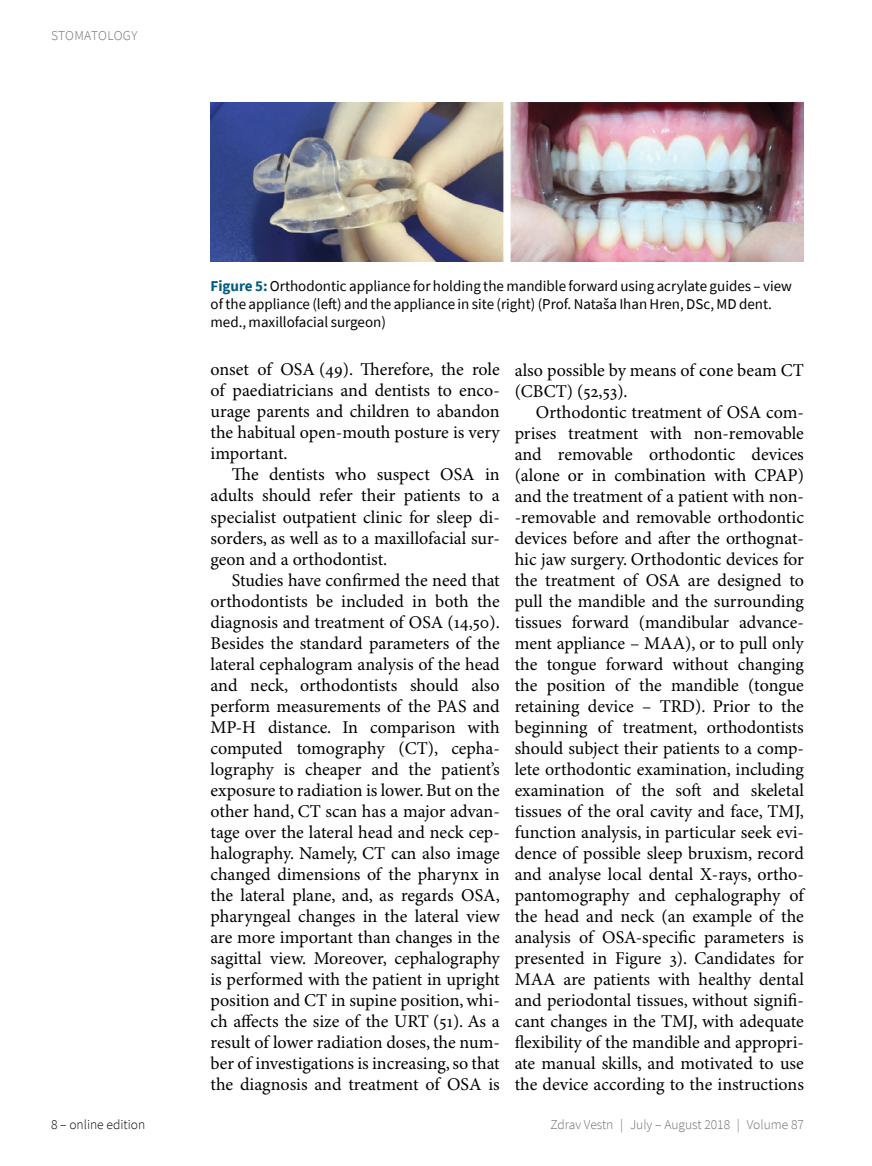
<style>
.page{position:relative;width:872px;height:1166px;background:#fff}
.page>*{position:absolute;margin:0;border:0;box-sizing:border-box;transform-origin:0 0}
.t1{font:18px/21px "Minion Pro";color:#000;text-align:justify}
.t2{font:15px/18px "Source Sans Pro";color:#000}
.t3{font:300 13.5px "Source Sans Pro";color:#6d6e71}
.t4{font:300 13.5px "Source Sans Pro";color:#000}
.s1{font-weight:700;color:#005b7f}
</style>
<div class="page">
<img style="left:210px;top:102px;width:594px;height:159px">
<p class="t3" style="left:51px;top:27px;width:88px">Stom atology</p>
<p class="t2" style="left:210px;top:277px;width:583px"><span class="s1">Figure 5:</span> Orthodontic appliance for holding the mandible forward using acrylate guides – view of the appliance (left) and the appliance in site (right) (Prof. Nataša Ihan Hren, DSc, MD dent. med., maxillofacial surgeon)</p>
<p class="t1" style="left:210px;top:360px;width:291px">onset of OSA (49). Therefore, the role of paediatricians and dentists to enco&shy;urage parents and children to abandon the habitual open-mouth posture is very important.</p>
<p class="t1" style="left:210px;top:465px;width:291px;text-indent:21px">The dentists who suspect OSA in adults should refer their patients to a specialist outpatient clinic for sleep di&shy;sorders, as well as to a maxillofacial sur&shy;geon and a orthodontist.</p>
<p class="t1" style="left:210px;top:570px;width:291px;text-indent:21px">Studies have confirmed the need that orthodontists be included in both the diagnosis and treatment of OSA (14,50).<br>Besides the standard parameters of the lateral cephalogram analysis of the head and neck, orthodontists should also perform measurements of the PAS and MP-H distance. In comparison with computed tomography (CT), cepha&shy;lography is cheaper and the patient’s exposure to radiation is lower. But on the other hand, CT scan has a major advan&shy;tage over the lateral head and neck cep&shy;halography. Namely, CT can also image changed dimensions of the pharynx in the lateral plane, and, as regards OSA, pharyngeal changes in the lateral view are more important than changes in the sagittal view. Moreover, cephalography is performed with the patient in upright position and CT in supine position, whi&shy;ch affects the size of the URT (51). As a result of lower radiation doses, the num&shy;ber of investigations is increasing, so that the diagnosis and treatment of OSA is</p>
<p class="t1" style="left:514px;top:360px;width:291px">also possible by means of cone beam CT (CBCT) (52,53).</p>
<p class="t1" style="left:514px;top:402px;width:291px;text-indent:21px">Orthodontic treatment of OSA com&shy;prises treatment with non-removable and removable orthodontic devices (alone or in combination with CPAP) and the treatment of a patient with non--removable and removable orthodontic devices before and after the orthognat&shy;hic jaw surgery. Orthodontic devices for the treatment of OSA are designed to pull the mandible and the surrounding tissues forward (mandibular advance&shy;ment appliance – MAA), or to pull only the tongue forward without changing the position of the mandible (tongue retaining device – TRD). Prior to the beginning of treatment, orthodontists should subject their patients to a comp&shy;lete orthodontic examination, including examination of the soft and skeletal tissues of the oral cavity and face, TMJ, function analysis, in particular seek evi&shy;dence of possible sleep bruxism, record and analyse local dental X-rays, ortho&shy;pantomography and cephalography of the head and neck (an example of the analysis of OSA-specific parameters is presented in Figure 3). Candidates for MAA are patients with healthy dental and periodontal tissues, without signifi&shy;cant changes in the TMJ, with adequate flexibility of the mandible and appropri&shy;ate manual skills, and motivated to use the device according to the instructions</p>
<p class="t4" style="left:51px;top:1116px;width:96px">8 – online edition</p>
<p class="t3" style="left:550px;top:1116px;width:255px">Zdrav Vestn | July – August 2018 | Volume 87</p>
</div>
